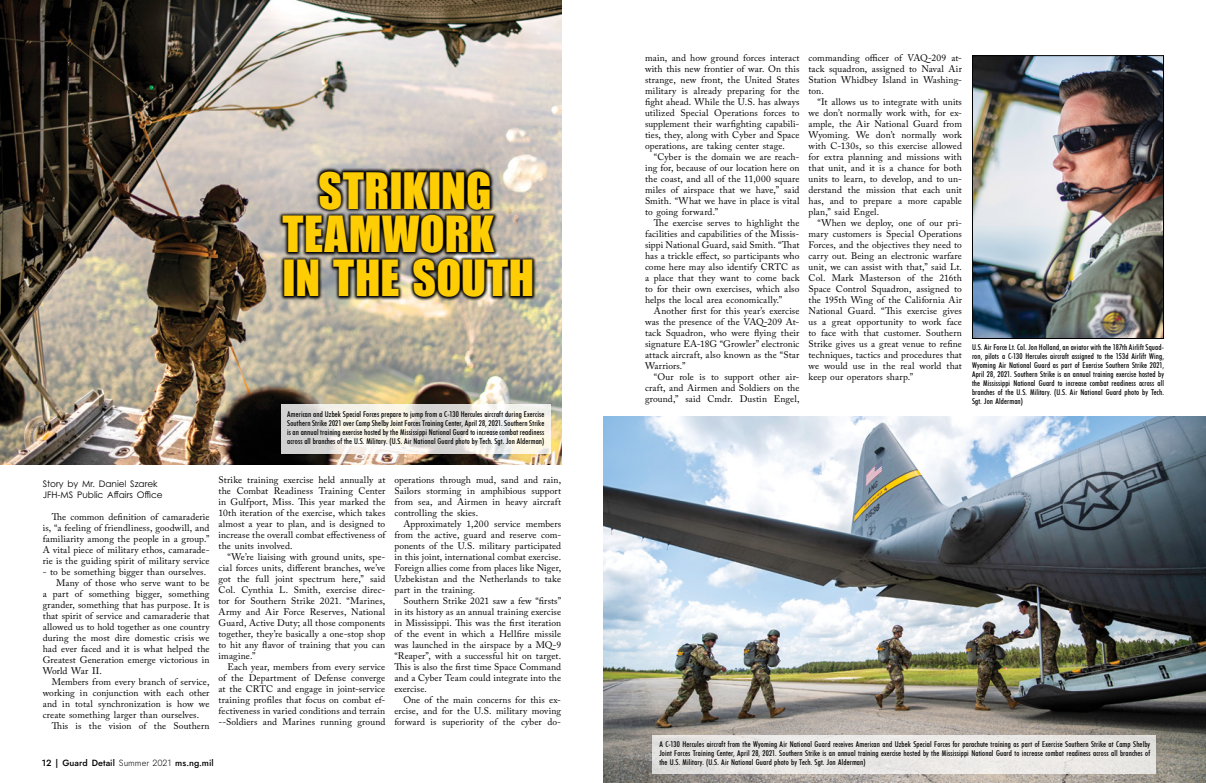
<style>
.page{position:relative;width:1206px;height:783px;background:#fff}
.page>*{position:absolute;margin:0;border:0;box-sizing:border-box;transform-origin:0 0}
.t1{font:46px "Impact";color:#ffcd03}
.t2{font:45.8px/43.6px "Impact";letter-spacing:.01em;color:#ffcd03}
.t3{font:9.5px/11px "Adobe Caslon Pro";letter-spacing:.01em;color:#000;text-align:justify}
.t4{font:9px/11px "Century Gothic Pro";color:#000}
.t5{font:500 9px "Jost";letter-spacing:.005em;color:#000}
.t6{font:500 condensed 8px/9px "Futura BT";letter-spacing:.015em;color:#000;text-align:justify}
.s1{font-weight:300}
</style>
<div class="page">
<img style="left:0;top:0;width:561px;height:465px">
<svg style="left:278px;top:167px;width:259px;height:134px;background:#46443f"></svg>
<img style="left:974px;top:57px;width:188px;height:280px">
<div style="left:972px;top:55px;width:192px;height:284px;border:1px solid #000"></div>
<img style="left:603px;top:417px;width:603px;height:366px">
<div style="left:652px;top:735px;width:504px;height:38px;background:#eae7e5"></div>
<svg style="left:281px;top:405px;width:269px;height:49px;background:#eae7e2"></svg>
<h1 class="t1" style="left:318px;top:155px;width:175px">STRIKING</h1>
<h2 class="t2" style="left:282px;top:211px;width:253px">TEAMWORK<br>IN THE SOUTH</h2>
<p class="t6" style="left:287px;top:410px;width:259px">American and Uzbek Special Forces prepare to jump from a C-130 Hercules aircraft during Exercise Southern Strike 2021 over Camp Shelby Joint Forces Training Center, April 28, 2021. Southern Strike is an annual training exercise hosted by the Mississippi National Guard to increase combat readiness across all branches of the U.S. Military. (U.S. Air National Guard photo by Tech. Sgt. Jon Alderman)</p>
<p class="t4" style="left:43px;top:478px;width:121px">Story by Mr. Daniel Szarek<br>JFH-MS Public Affairs Office</p>
<p class="t3" style="left:43px;top:511px;width:168px;text-indent:9px">The common definition of camaraderie is, “a feeling of friendliness, goodwill, and familiarity among the people in a group.” A vital piece of military ethos, camarade&shy;rie is the guiding spirit of military service</p>
<p class="t3" style="left:43px;top:566px;width:165px">- to be something bigger than ourselves.</p>
<p class="t3" style="left:56px;top:577px;width:155px">Many of those who serve want to be</p>
<p class="t3" style="left:43px;top:588px;width:168px">a part of something bigger, something</p>
<p class="t3" style="left:43px;top:599px;width:168px">grander, something that has purpose. It is</p>
<p class="t3" style="left:43px;top:610px;width:168px">that spirit of service and camaraderie that</p>
<p class="t3" style="left:43px;top:621px;width:168px">allowed us to hold together as one country</p>
<p class="t3" style="left:43px;top:632px;width:168px">during the most dire domestic crisis we</p>
<p class="t3" style="left:43px;top:643px;width:168px">had ever faced and it is what helped the</p>
<p class="t3" style="left:43px;top:654px;width:168px">Greatest Generation emerge victorious in</p>
<p class="t3" style="left:43px;top:665px;width:61px">World War II.</p>
<p class="t3" style="left:52px;top:676px;width:159px">Members from every branch of service,</p>
<p class="t3" style="left:43px;top:687px;width:168px">working in conjunction with each other</p>
<p class="t3" style="left:43px;top:698px;width:168px">and in total synchronization is how we</p>
<p class="t3" style="left:43px;top:709px;width:158px">create something larger than ourselves.</p>
<p class="t3" style="left:52px;top:720px;width:159px">This is the vision of the Southern</p>
<p class="t3" style="left:219px;top:474px;width:168px">Strike training exercise held annually at the Combat Readiness Training Center in Gulfport, Miss. This year marked the 10th iteration of the exercise, which takes almost a year to plan, and is designed to increase the overall combat effectiveness of the units involved.</p>
<p class="t3" style="left:219px;top:551px;width:168px;text-indent:9px">“We’re liaising with ground units, spe&shy;cial forces units, different branches, we’ve got the full joint spectrum here,” said Col. Cynthia L. Smith, exercise direc&shy;tor for Southern Strike 2021. “Marines, Army and Air Force Reserves, National Guard, Active Duty; all those components together, they’re basically a one-stop shop to hit any flavor of training that you can imagine.”</p>
<p class="t3" style="left:219px;top:661px;width:168px;text-indent:9px">Each year, members from every service of the Department of Defense converge at the CRTC and engage in joint-service training profiles that focus on combat ef&shy;fectiveness in varied conditions and terrain --Soldiers and Marines running ground</p>
<p class="t3" style="left:394px;top:474px;width:168px">operations through mud, sand and rain, Sailors storming in amphibious support from sea, and Airmen in heavy aircraft controlling the skies.</p>
<p class="t3" style="left:394px;top:518px;width:168px;text-indent:9px">Approximately 1,200 service members from the active, guard and reserve com&shy;ponents of the U.S. military participated in this joint, international combat exercise.<br>Foreign allies come from places like Niger, Uzbekistan and the Netherlands to take part in the training.</p>
<p class="t3" style="left:394px;top:595px;width:168px;text-indent:9px">Southern Strike 2021 saw a few “firsts” in its history as an annual training exercise in Mississippi. This was the first iteration of the event in which a Hellfire missile was launched in the airspace by a MQ-9 “Reaper”, with a successful hit on target.<br>This is also the first time Space Command and a Cyber Team could integrate into the exercise.</p>
<p class="t3" style="left:394px;top:694px;width:168px;text-indent:9px">One of the main concerns for this ex&shy;ercise, and for the U.S. military moving forward is superiority of the cyber do-</p>
<p class="t5" style="left:42px;top:756px;width:173px">12 | Guard Detail <span class="s1">Summer 2021</span> ms.ng.mil</p>
<p class="t3" style="left:645px;top:52px;width:156px">main, and how ground forces interact with this new frontier of war. On this strange, new front, the United States military is already preparing for the fight ahead. While the U.S. has always utilized Special Operations forces to supplement their warfighting capabili&shy;ties, they, along with Cyber and Space operations, are taking center stage.</p>
<p class="t3" style="left:645px;top:151px;width:156px;text-indent:9px">“Cyber is the domain we are reach&shy;ing for, because of our location here on the coast, and all of the 11,000 square miles of airspace that we have,” said Smith. “What we have in place is vital to going forward.”</p>
<p class="t3" style="left:645px;top:217px;width:156px;text-indent:9px">The exercise serves to highlight the facilities and capabilities of the Missis&shy;sippi National Guard, said Smith. “That has a trickle effect, so participants who come here may also identify CRTC as a place that they want to come back to for their own exercises, which also helps the local area economically.”</p>
<p class="t3" style="left:645px;top:305px;width:156px;text-indent:9px">Another first for this year’s exercise was the presence of the VAQ-209 At&shy;tack Squadron, who were flying their signature EA-18G “Growler” electronic attack aircraft, also known as the “Star Warriors.”</p>
<p class="t3" style="left:645px;top:371px;width:156px;text-indent:9px">“Our role is to support other air&shy;craft, and Airmen and Soldiers on the ground,” said Cmdr. Dustin Engel,</p>
<p class="t3" style="left:809px;top:52px;width:155px">commanding officer of VAQ-209 at&shy;tack squadron, assigned to Naval Air Station Whidbey Island in Washing&shy;ton.</p>
<p class="t3" style="left:809px;top:96px;width:155px;text-indent:9px">“It allows us to integrate with units we don’t normally work with, for ex&shy;ample, the Air National Guard from Wyoming. We don’t normally work with C-130s, so this exercise allowed for extra planning and missions with that unit, and it is a chance for both units to learn, to develop, and to un&shy;derstand the mission that each unit has, and to prepare a more capable plan,” said Engel.</p>
<p class="t3" style="left:809px;top:217px;width:155px;text-indent:9px">“When we deploy, one of our pri&shy;mary customers is Special Operations Forces, and the objectives they need to carry out. Being an electronic warfare unit, we can assist with that,” said Lt.<br>Col. Mark Masterson of the 216th Space Control Squadron, assigned to the 195th Wing of the California Air National Guard. “This exercise gives us a great opportunity to work face to face with that customer. Southern Strike gives us a great venue to refine techniques, tactics and procedures that we would use in the real world that keep our operators sharp.”</p>
<p class="t6" style="left:972px;top:343px;width:194px">U.S. Air Force Lt. Col. Jon Holland, an aviator with the 187th Airlift Squad&shy;ron, pilots a C-130 Hercules aircraft assigned to the 153d Airlift Wing, Wyoming Air National Guard as part of Exercise Southern Strike 2021, April 28, 2021. Southern Strike is an annual training exercise hosted by the Mississippi National Guard to increase combat readiness across all branches of the U.S. Military. (U.S. Air National Guard photo by Tech.<br>Sgt. Jon Alderman)</p>
<p class="t6" style="left:659px;top:740px;width:492px">A C-130 Hercules aircraft from the Wyoming Air National Guard receives American and Uzbek Special Forces for parachute training as part of Exercise Southern Strike at Camp Shelby Joint Forces Training Center, April 28, 2021. Southern Strike is an annual training exercise hosted by the Mississippi National Guard to increase combat readiness across all branches of the U.S. Military. (U.S. Air National Guard photo by Tech. Sgt. Jon Alderman)</p>
</div>
